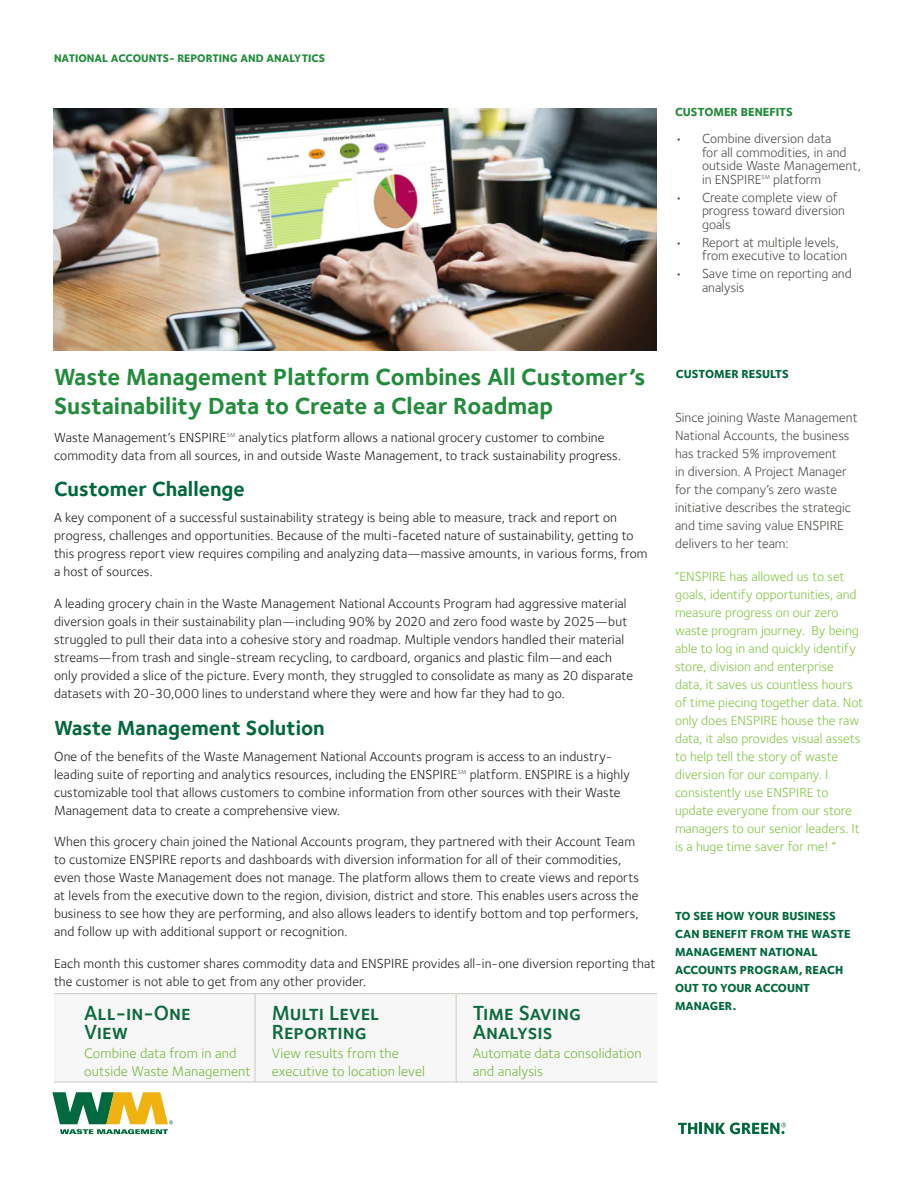
<style>
.page{position:relative;width:918px;height:1188px;background:#fff}
.page>*{position:absolute;margin:0;border:0;box-sizing:border-box;transform-origin:0 0}
.Head_-_15_18_Bold_WM{font:700 24px/28.5px "Foundry Sterling";color:#238b3c}
.Quote_-_9_12_Book_WM{font:21px/19.5px "Foundry Sterling Demi Expert";color:#0d6a3d}
.Head_-_15_18_Bold_WM-2{font:700 21px "Foundry Sterling";color:#00673e}
.Quote_-_9_12_Book_WM-2{font:14.25px/18px "Foundry Sterling";letter-spacing:.005em;color:#77b942}
.t1{font:13.5px/18px "Foundry Sterling";letter-spacing:.01em;color:#231f20}
.Quote_-_9_12_Book_WM-3{font:13.5px/18px "Foundry Sterling";color:#83c447}
.Caption_text_-_7_5_9{font:13.5px/13.5px "Foundry Sterling";color:#4c5049}
.Title_-_7_5_9_Extra{font:12px/18px "Foundry Sterling Extra Bold OSF";color:#00673e}
.Caption_head_-_7_5_9{font:12px "Foundry Sterling Extra Bold OSF";color:#238b3c}
.Caption_head_-_7_5_9-2{font:12px "Foundry Sterling Extra Bold OSF";color:#00673e}
.Title_-_7_5_9_Extra-2{font:11.25px "Foundry Sterling Extra Bold OSF";color:#238b3c}
</style>
<div class="page">
<svg style="left:678px;top:1123px;width:108px;height:11px"></svg>
<svg style="left:52px;top:1092px;width:121px;height:42px"></svg>
<div style="left:54px;top:994px;width:603px;height:88px;background:#f6f7f6"></div>
<hr style="left:54px;top:993px;width:201px;height:1px;background:#cacbc2">
<hr style="left:255px;top:993px;width:201px;height:1px;background:#cacbc2">
<hr style="left:456px;top:993px;width:201px;height:1px;background:#cacbc2">
<hr style="left:54px;top:1082px;width:201px;height:1px;background:#cacbc2">
<hr style="left:255px;top:1082px;width:201px;height:1px;background:#cacbc2">
<hr style="left:456px;top:1082px;width:201px;height:1px;background:#cacbc2">
<hr style="left:456px;top:994px;width:1px;height:88px;background:#cacbc2">
<hr style="left:255px;top:994px;width:1px;height:88px;background:#cacbc2">
<img style="left:54px;top:108px;width:603px;height:243px">
<p class="Title_-_7_5_9_Extra-2" style="left:54px;top:51px;width:273px">NATIONAL ACCOUNTS- REPORTING AND ANALYTICS</p>
<p class="Caption_head_-_7_5_9" style="left:675px;top:105px;width:119px">CUSTOMER BENEFITS</p>
<p class="Caption_text_-_7_5_9" style="left:702px;top:132px;width:161px;text-indent:-27px">• Combine diversion data<br>for all commodities, in and outside Waste Management, in ENSPIRE<sup>SM</sup> platform</p>
<p class="Caption_text_-_7_5_9" style="left:702px;top:190px;width:144px;text-indent:-27px">• Create complete view of progress toward diversion goals</p>
<p class="Caption_text_-_7_5_9" style="left:702px;top:235px;width:147px;text-indent:-27px">• Report at multiple levels, from executive to location</p>
<p class="Caption_text_-_7_5_9" style="left:702px;top:267px;width:151px;text-indent:-27px">• Save time on reporting and analysis</p>
<p class="Head_-_15_18_Bold_WM" style="left:54px;top:362px;width:593px">Waste Management Platform Combines All Customer’s<br>Sustainability Data to Create a Clear Roadmap</p>
<p class="t1" style="left:54px;top:429px;width:568px">Waste Management’s ENSPIRE<sup>SM</sup> analytics platform allows a national grocery customer to combine commodity data from all sources, in and outside Waste Management, to track sustainability progress.</p>
<p class="Head_-_15_18_Bold_WM-2" style="left:54px;top:477px;width:192px">Customer Challenge</p>
<p class="t1" style="left:54px;top:509px;width:595px">A key component of a successful sustainability strategy is being able to measure, track and report on progress, challenges and opportunities. Because of the multi-faceted nature of sustainability, getting to this progress report view requires compiling and analyzing data—massive amounts, in various forms, from a host of sources.</p>
<p class="t1" style="left:54px;top:594px;width:581px">A leading grocery chain in the Waste Management National Accounts Program had aggressive material diversion goals in their sustainability plan—including 90% by 2020 and zero food waste by 2025—but struggled to pull their data into a cohesive story and roadmap. Multiple vendors handled their material streams—from trash and single-stream recycling, to cardboard, organics and plastic film—and each only provided a slice of the picture. Every month, they struggled to consolidate as many as 20 disparate datasets with 20-30,000 lines to understand where they were and how far they had to go.</p>
<p class="Head_-_15_18_Bold_WM-2" style="left:54px;top:715px;width:272px">Waste Management Solution</p>
<p class="t1" style="left:54px;top:747px;width:577px">One of the benefits of the Waste Management National Accounts program is access to an industry&shy;leading suite of reporting and analytics resources, including the ENSPIRE<sup>SM</sup> platform. ENSPIRE is a highly customizable tool that allows customers to combine information from other sources with their Waste Management data to create a comprehensive view.</p>
<p class="t1" style="left:54px;top:832px;width:587px">When this grocery chain joined the National Accounts program, they partnered with their Account Team to customize ENSPIRE reports and dashboards with diversion information for all of their commodities, even those Waste Management does not manage. The platform allows them to create views and reports at levels from the executive down to the region, division, district and store. This enables users across the business to see how they are performing, and also allows leaders to identify bottom and top performers, and follow up with additional support or recognition.</p>
<p class="t1" style="left:54px;top:954px;width:603px">Each month this customer shares commodity data and ENSPIRE provides all-in-one diversion reporting that the customer is not able to get from any other provider.</p>
<p class="Quote_-_9_12_Book_WM" style="left:84px;top:1002px;width:108px">All-in-One<br>View</p>
<p class="Quote_-_9_12_Book_WM-2" style="left:84px;top:1044px;width:168px">Combine data from in and outside Waste Management</p>
<p class="Quote_-_9_12_Book_WM" style="left:272px;top:1002px;width:109px">Multi Level<br>Reporting</p>
<p class="Quote_-_9_12_Book_WM-2" style="left:272px;top:1044px;width:155px">View results from the executive to location level</p>
<p class="Quote_-_9_12_Book_WM" style="left:473px;top:1002px;width:110px">Time Saving<br>Analysis</p>
<p class="Quote_-_9_12_Book_WM-2" style="left:473px;top:1044px;width:170px">Automate data consolidation and analysis</p>
<p class="Caption_head_-_7_5_9-2" style="left:676px;top:367px;width:115px">CUSTOMER RESULTS</p>
<p class="Caption_text_-_7_5_9" style="left:675px;top:408px;width:184px;line-height:18px">Since joining Waste Management<br>National Accounts, the business has tracked 5% improvement<br>in diversion. A Project Manager for the company’s zero waste initiative describes the strategic and time saving value ENSPIRE delivers to her team:</p>
<p class="Quote_-_9_12_Book_WM-3" style="left:675px;top:567px;width:190px">“ENSPIRE has allowed us to set goals, identify opportunities, and measure progress on our zero waste program journey. By being able to log in and quickly identify store, division and enterprise data, it saves us countless hours of time piecing together data. Not only does ENSPIRE house the raw data, it also provides visual assets to help tell the story of waste diversion for our company. I consistently use ENSPIRE to update everyone from our store managers to our senior leaders. It is a huge time saver for me! “</p>
<p class="Title_-_7_5_9_Extra" style="left:675px;top:907px;width:177px">TO SEE HOW YOUR BUSINESS<br>CAN BENEFIT FROM THE WASTE<br>MANAGEMENT NATIONAL<br>ACCOUNTS PROGRAM, REACH<br>OUT TO YOUR ACCOUNT<br>MANAGER.</p>
</div>
